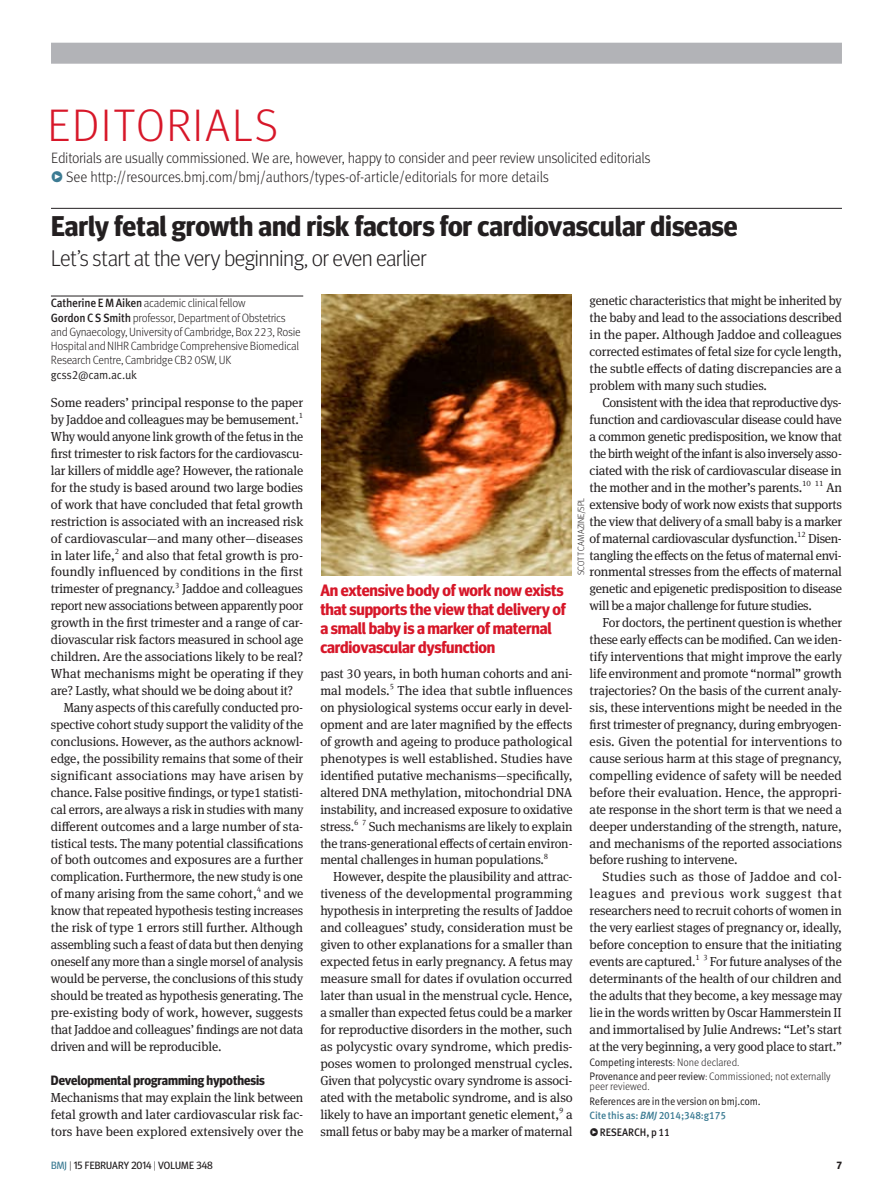
<style>
.page{position:relative;width:893px;height:1191px;background:#fff}
.page>*{position:absolute;margin:0;border:0;box-sizing:border-box;transform-origin:0 0}
.t1{font:300 45px "Meta Headline OT";letter-spacing:.06em;color:#d71729}
.editorial_head_19{font:700 28.5px "Meta Headline OT";color:#231f20}
.editorial_intro{font:300 22.5px "Meta Headline OT";color:#231f20}
.quote{font:700 16.5px/18.8px "Meta Headline OT";letter-spacing:-.01em;color:#d71729}
.t2{font:300 15px/19.4px "Meta Pro";letter-spacing:-.02em;color:#231f20;scale:.95 1}
.subhead1_crosshead{font:700 13.5px "Meta Headline OT";color:#231f20}
.body_indent{font:13.05px/17px "Meta Serif Pro";letter-spacing:-.015em;color:#231f20;text-align:justify}
.body{font:13.05px/17px "Meta Serif Pro";letter-spacing:-.01em;color:#231f20;text-align:justify}
.body_indent-2{font:13.05px/17px "Meta Serif Pro";letter-spacing:-.015em;color:#231f20;text-align:justify;scale:.96 1}
.editorial_author_det{font:300 12px/14.2px "Meta Pro";letter-spacing:-.02em;color:#231f20;scale:.95 1}
.acknol_sup_cor_to__r{font:10.8px "Meta Pro Normal";letter-spacing:-.02em;color:#231f20;scale:.93 1}
.acknol_sup_cor_to__r-2{font:300 10.8px/10.5px "Meta Pro";color:#231f20;scale:.95 1}
.t3{font:500 10.8px "Meta Pro";letter-spacing:-.01em;color:#231f20;scale:.95 1}
.t4{font:10.5px "Meta Headline OT";letter-spacing:.01em;color:#231f20}
.citation{font:500 10.5px "Meta Pro";letter-spacing:-.01em;color:#3c7b93;scale:.95 1}
.t5{font:700 10.5px "Meta Headline OT";color:#231f20}
.credit{font:300 9px "Meta Headline OT";letter-spacing:.015em;color:#231f20}
.body_indent-3{font:7.8px "Meta Serif Pro";color:#231f20}
.body-2{font:7.8px "Meta Serif Pro";color:#231f20}
.s1{font-weight:500;color:#3c7b93}
.s2{font-weight:500}
.s3{font-family:"Meta Pro Normal";font-weight:400}
.s4{font-family:"Meta Pro";font-weight:300}
.s5{font-style:italic}
.s6{color:#3c7b93}
.s7{font-weight:300}
</style>
<div class="page">
<div style="left:51px;top:43px;width:791px;height:21px;background:#b2b3b7"></div>
<hr style="left:51px;top:208px;width:791px;height:1px;background:#231f20">
<hr style="left:51px;top:296px;width:252px;height:1px;background:#231f20">
<img style="left:321px;top:295px;width:251px;height:280px">
<h1 class="t1" style="left:48px;top:98px;width:231px">EDITORIALS</h1>
<p class="t2" style="left:51px;top:147px;width:632px">Editorials are usually commissioned. We are, however, happy to consider and peer review unsolicited editorials<br><span class="s1">Ж</span> See http://resources.bmj.com/bmj/authors/types-of-article/editorials for more details</p>
<p class="editorial_head_19" style="left:51px;top:209px;width:688px">Early fetal growth and risk factors for cardiovascular disease</p>
<p class="editorial_intro" style="left:51px;top:245px;width:377px">Let’s start at the very beginning, or even earlier</p>
<p class="editorial_author_det" style="left:51px;top:295px;width:264px"><span class="s2">Catherine E M Aiken</span> academic clinical fellow<br><span class="s2">Gordon C S Smith</span> professor, Department of Obstetrics and Gynaecology, University of Cambridge, Box 223, Rosie Hospital and NIHR Cambridge Comprehensive Biomedical Research Centre, Cambridge CB2 0SW, UK <span class="s3">gcss2@cam.ac.uk</span></p>
<p class="body" style="left:51px;top:393px;width:254px">Some readers’ principal response to the paper by Jaddoe and colleagues may be bemusement.<sup>1<br></sup>Why would anyone link growth of the fetus in the first trimester to risk factors for the cardiovascu&shy;lar killers of middle age? However, the rationale for the study is based around two large bodies of work that have concluded that fetal growth restriction is associated with an increased risk of cardiovascular—and many other—diseases in later life,</p>
<p class="body_indent-2" style="left:590px;top:292px;width:264px">genetic characteristics that might be inherited by the baby and lead to the associations described in the paper. Although Jaddoe and colleagues corrected estimates of fetal size for cycle length, the subtle effects of dating discrepancies are a problem with many such studies.</p>
<p class="body_indent" style="left:590px;top:393px;width:254px;text-indent:13px">Consistent with the idea that reproductive dys&shy;function and cardiovascular disease could have a common genetic predisposition, we know that the birth weight of the infant is also inversely asso&shy;ciated with the risk of cardiovascular disease in the mother and in the mother’s parents.</p>
<p class="body_indent-3" style="left:802px;top:477px;width:23px">10 11</p>
<p class="body_indent" style="left:590px;top:478px;width:254px;text-indent:236px">An extensive body of work now exists that supports the view that delivery of a small baby is a marker of maternal cardiovascular dysfunction.</p>
<p class="credit" style="left:575px;top:575px;width:79px;rotate:-90deg">SCOTT CAMAZINE/SPL</p>
<p class="body_indent-3" style="left:797px;top:528px;width:10px">12</p>
<p class="body_indent" style="left:590px;top:529px;width:254px;text-indent:218px">Disen&shy;tangling the effects on the fetus of maternal envi&shy;ronmental stresses from the effects of maternal genetic and epigenetic predisposition to disease will be a major challenge for future studies.</p>
<p class="body_indent" style="left:590px;top:613px;width:254px;text-indent:13px">For doctors, the pertinent question is whether these early effects can be modified. Can we iden&shy;tify interventions that might improve the early life environment and promote “normal” growth trajectories? On the basis of the current analy&shy;sis, these interventions might be needed in the first trimester of pregnancy, during embryogen&shy;esis. Given the potential for interventions to cause serious harm at this stage of pregnancy, compelling evidence of safety will be needed before their evaluation. Hence, the appropri&shy;ate response in the short term is that we need a deeper understanding of the strength, nature, and mechanisms of the reported associations before rushing to intervene.</p>
<p class="body_indent" style="left:590px;top:867px;width:254px;text-indent:13px">Studies such as those of Jaddoe and col&shy;leagues and previous work suggest that researchers need to recruit cohorts of women in the very earliest stages of pregnancy or, ideally, before conception to ensure that the initiating events are captured.<sup>1</sup> <sup>3</sup> For future analyses of the determinants of the health of our children and the adults that they become, a key message may lie in the words written by Oscar Hammerstein II and immortalised by Julie Andrews: “Let’s start at the very beginning, a very good place to start.”</p>
<p class="acknol_sup_cor_to__r" style="left:590px;top:1053px;width:163px">Competing interests<span class="s4">: None declared.</span></p>
<p class="acknol_sup_cor_to__r-2" style="left:590px;top:1070px;width:255px"><span class="s3">Provenance and peer review</span>: Commissioned; not externally peer reviewed.</p>
<p class="acknol_sup_cor_to__r" style="left:590px;top:1093px;width:185px">References are in the version on bmj.com.</p>
<p class="citation" style="left:590px;top:1107px;width:145px">Cite this as: <span class="s5">BMJ</span> 2014;348:g175</p>
<p class="t3" style="left:590px;top:1123px;width:86px">Ж RESEARCH, p 11</p>
<p class="body-2" style="left:115px;top:545px;width:6px">2</p>
<p class="body" style="left:51px;top:546px;width:254px;text-indent:71px">and also that fetal growth is pro&shy;foundly influenced by conditions in the first trimester of pregnancy.<sup>3</sup> Jaddoe and colleagues report new associations between apparently poor growth in the first trimester and a range of car&shy;diovascular risk factors measured in school age children. Are the associations likely to be real?<br>What mechanisms might be operating if they are? Lastly, what should we be doing about it?</p>
<p class="body_indent" style="left:51px;top:698px;width:254px;text-indent:13px">Many aspects of this carefully conducted pro&shy;spective cohort study support the validity of the conclusions. However, as the authors acknowl&shy;edge, the possibility remains that some of their significant associations may have arisen by chance. False positive findings, or type1 statisti&shy;cal errors, are always a risk in studies with many different outcomes and a large number of sta&shy;tistical tests. The many potential classifications of both outcomes and exposures are a further complication. Furthermore, the new study is one of many arising from the same cohort,<sup>4</sup> and we know that repeated hypothesis testing increases the risk of type 1 errors still further. Although assembling such a feast of data but then denying oneself any more than a single morsel of analysis would be perverse, the conclusions of this study should be treated as hypothesis generating. The pre-existing body of work, however, suggests that Jaddoe and colleagues’ findings are not data driven and will be reproducible.</p>
<p class="subhead1_crosshead" style="left:51px;top:1071px;width:215px">Developmental programming hypothesis</p>
<p class="body" style="left:51px;top:1088px;width:254px">Mechanisms that may explain the link between fetal growth and later cardiovascular risk fac&shy;tors have been explored extensively over the</p>
<p class="quote" style="left:320px;top:581px;width:247px">An extensive body of work now exists that supports the view that delivery of a small baby is a marker of maternal cardiovascular dysfunction</p>
<p class="body" style="left:320px;top:664px;width:254px">past 30 years, in both human cohorts and ani&shy;mal models.</p>
<p class="body-2" style="left:390px;top:681px;width:6px">5</p>
<p class="body" style="left:320px;top:681px;width:254px;text-indent:77px">The idea that subtle influences on physiological systems occur early in devel&shy;opment and are later magnified by the effects of growth and ageing to produce pathological phenotypes is well established. Studies have identified putative mechanisms—specifically, altered DNA methylation, mitochondrial DNA instability, and increased exposure to oxidative stress.</p>
<p class="body-2" style="left:354px;top:816px;width:14px">6 7</p>
<p class="body" style="left:320px;top:817px;width:254px;text-indent:48px">Such mechanisms are likely to explain the trans-generational effects of certain environ&shy;mental challenges in human populations.</p>
<p class="body-2" style="left:544px;top:850px;width:6px">8</p>
<p class="body_indent" style="left:320px;top:867px;width:254px;text-indent:13px">However, despite the plausibility and attrac&shy;tiveness of the developmental programming hypothesis in interpreting the results of Jaddoe and colleagues’ study, consideration must be given to other explanations for a smaller than expected fetus in early pregnancy. A fetus may measure small for dates if ovulation occurred later than usual in the menstrual cycle. Hence, a smaller than expected fetus could be a marker for reproductive disorders in the mother, such as polycystic ovary syndrome, which predis&shy;poses women to prolonged menstrual cycles.<br>Given that polycystic ovary syndrome is associ&shy;ated with the metabolic syndrome, and is also likely to have an important genetic element,</p>
<p class="body_indent-3" style="left:559px;top:1104px;width:6px">9</p>
<p class="body_indent" style="left:320px;top:1104px;width:254px;text-align:right">a<br>small fetus or baby may be a marker of maternal</p>
<p class="t4" style="left:51px;top:1159px;width:163px"><span class="s6">BMJ</span> <span class="s7">|</span> 15 FEBRUARY 2014 <span class="s7">|</span> VOLUME 348</p>
<p class="t5" style="left:837px;top:1159px;width:7px">7</p>
</div>
